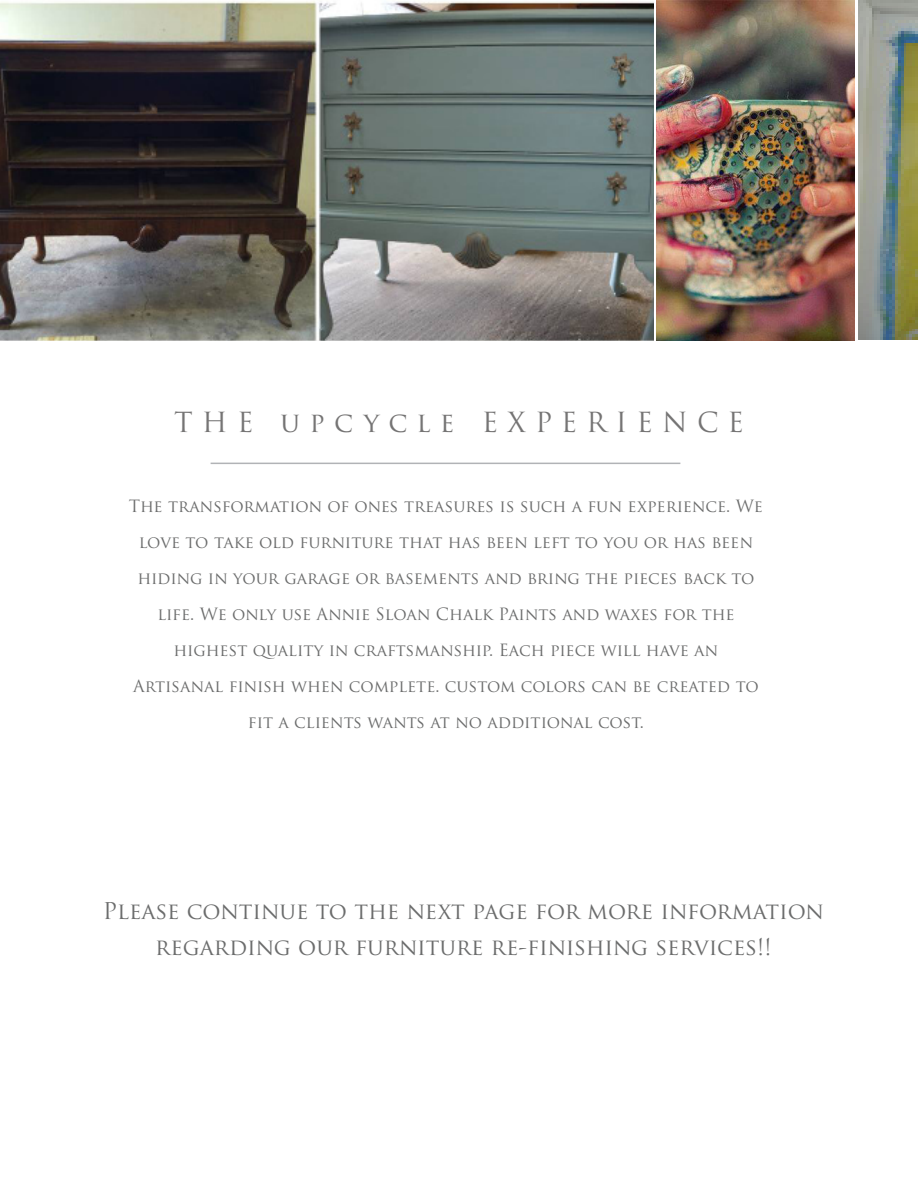
<style>
.page{position:relative;width:918px;height:1188px;background:#fff}
.page>*{position:absolute;margin:0;border:0;box-sizing:border-box;transform-origin:0 0}
.t1{font:27px "Trajan Pro 3";letter-spacing:.34em;color:#757474}
.t2{font:22.5px "Trajan Pro";color:#6b6c6c}
.t3{font:16.5px/36px "Trajan Pro";color:#6b6c6c;text-align:center}
</style>
<div class="page">
<img style="left:0;top:1px;width:653px;height:340px">
<img style="left:657px;top:0;width:198px;height:341px">
<img style="left:859px;top:0;width:59px;height:340px">
<hr style="left:211px;top:463px;width:469px;height:1px;background:#b1b3b6">
<p class="t1" style="left:174px;top:404px;width:571px">THE upcycle EXPERIENCE</p>
<p class="t3" style="left:129px;top:488px;width:636px">The transformation of ones treasures is such a fun experience. We love to take old furniture that has been left to you or has been hiding in your garage or basements and bring the pieces back to life. We only use Annie Sloan Chalk Paints and waxes for the</p>
<p class="t3" style="left:174px;top:632px;width:546px">highest quality in craftsmanship. Each piece will have an</p>
<p class="t3" style="left:133px;top:668px;width:627px">Artisanal finish when complete. custom colors can be created to fit a clients wants at no additional cost.</p>
<p class="t2" style="left:103px;top:896px;width:723px">Please continue to the next page for more information</p>
<p class="t2" style="left:155px;top:932px;width:618px">regarding our furniture re-finishing services!!</p>
</div>
